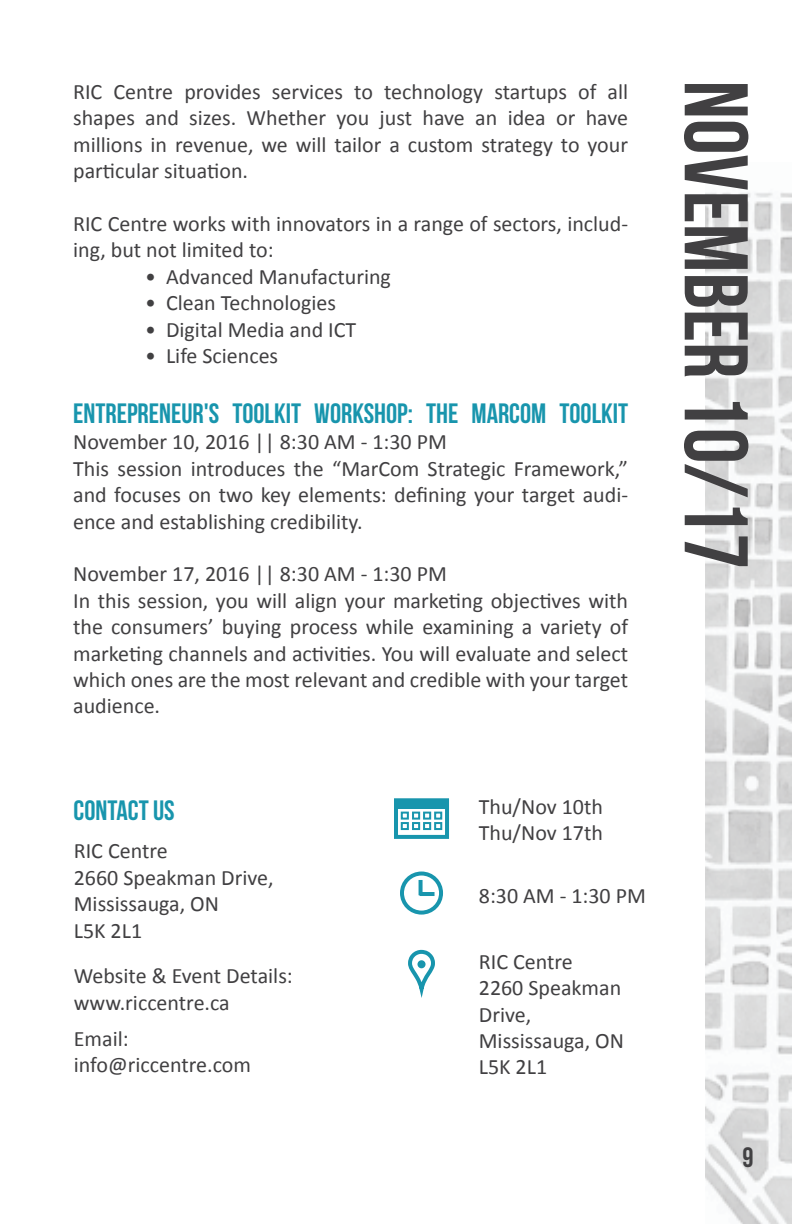
<style>
.page{position:relative;width:792px;height:1224px;background:#fff}
.page>*{position:absolute;margin:0;border:0;box-sizing:border-box;transform-origin:0 0}
.t1{font:90px "Bebas Neue";color:#414042}
.t2{font:28px "Bebas Neue";color:#1895ad}
.t3{font:28px "Bebas Neue";color:#414042}
.t4{font:22px/26.4px "Calibri";color:#414042}
</style>
<div class="page">
<img style="left:705px;top:192px;width:86px;height:1032px">
<div style="left:400px;top:872px;width:43px;height:43px;border:4px solid #1895ad;border-radius:50%"></div>
<svg style="left:419px;top:880px;width:4px;height:15px"></svg>
<hr style="left:420px;top:892px;width:15px;height:4px;background:#1895ad">
<div style="left:394px;top:798px;width:55px;height:41px;border:4px solid #1895ad"></div>
<div style="left:396px;top:800px;width:51px;height:9px;background:#1895ad"></div>
<div style="left:401px;top:812px;width:8px;height:8px;border:2px solid #1895ad"></div>
<div style="left:412px;top:812px;width:8px;height:8px;border:2px solid #1895ad"></div>
<div style="left:423px;top:812px;width:8px;height:8px;border:2px solid #1895ad"></div>
<div style="left:434px;top:812px;width:8px;height:8px;border:2px solid #1895ad"></div>
<div style="left:401px;top:822px;width:8px;height:8px;border:2px solid #1895ad"></div>
<div style="left:412px;top:822px;width:8px;height:8px;border:2px solid #1895ad"></div>
<div style="left:423px;top:822px;width:8px;height:8px;border:2px solid #1895ad"></div>
<div style="left:434px;top:822px;width:8px;height:8px;border:2px solid #1895ad"></div>
<svg style="left:408px;top:949px;width:27px;height:45px"></svg>
<div style="left:417px;top:960px;width:9px;height:8px;background:#1895ad;border-radius:50%"></div>
<p class="t4" style="left:73px;top:78px;width:556px;text-align:justify">RIC Centre provides services to technology startups of all shapes and sizes. Whether you just have an idea or have millions in revenue, we will tailor a custom strategy to your particular situation.</p>
<p class="t4" style="left:73px;top:210px;width:556px">RIC Centre works with innovators in a range of sectors, includ&shy;ing, but not limited to:</p>
<p class="t4" style="left:145px;top:263px;width:247px">• Advanced Manufacturing</p>
<p class="t4" style="left:145px;top:290px;width:193px">• Clean Technologies</p>
<p class="t4" style="left:145px;top:316px;width:213px">• Digital Media and ICT</p>
<p class="t4" style="left:145px;top:342px;width:135px">• Life Sciences</p>
<p class="t2" style="left:73px;top:398px;width:557px">ENTREPRENEUR'S TOOLKIT WORKSHOP: THE MARCOM TOOLKIT</p>
<p class="t4" style="left:73px;top:429px;width:556px">November 10, 2016 || 8:30 AM - 1:30 PM<br>This session introduces the “MarCom Strategic Framework,” and focuses on two key elements: defining your target audi&shy;ence and establishing credibility.</p>
<p class="t4" style="left:73px;top:561px;width:557px">November 17, 2016 || 8:30 AM - 1:30 PM<br>In this session, you will align your marketing objectives with the consumers’ buying process while examining a variety of marketing channels and activities. You will evaluate and select which ones are the most relevant and credible with your target audience.</p>
<p class="t2" style="left:74px;top:795px;width:103px">CONTACT US</p>
<p class="t4" style="left:74px;top:838px;width:201px">RIC Centre<br>2660 Speakman Drive,<br>Mississauga, ON<br>L5K 2L1</p>
<p class="t4" style="left:74px;top:963px;width:221px">Website &amp; Event Details: www.riccentre.ca</p>
<p class="t4" style="left:74px;top:1025px;width:179px">Email: info@riccentre.com</p>
<p class="t4" style="left:479px;top:793px;width:126px">Thu/Nov 10th<br>Thu/Nov 17th</p>
<p class="t4" style="left:479px;top:882px;width:169px">8:30 AM - 1:30 PM</p>
<p class="t4" style="left:479px;top:948px;width:147px">RIC Centre<br>2260 Speakman<br>Drive,<br>Mississauga, ON<br>L5K 2L1</p>
<h1 class="t1" style="left:766px;top:81px;width:490px;rotate:90deg">NOVEMBER 10/17</h1>
<p class="t3" style="left:743px;top:1142px;width:13px">9</p>
</div>
